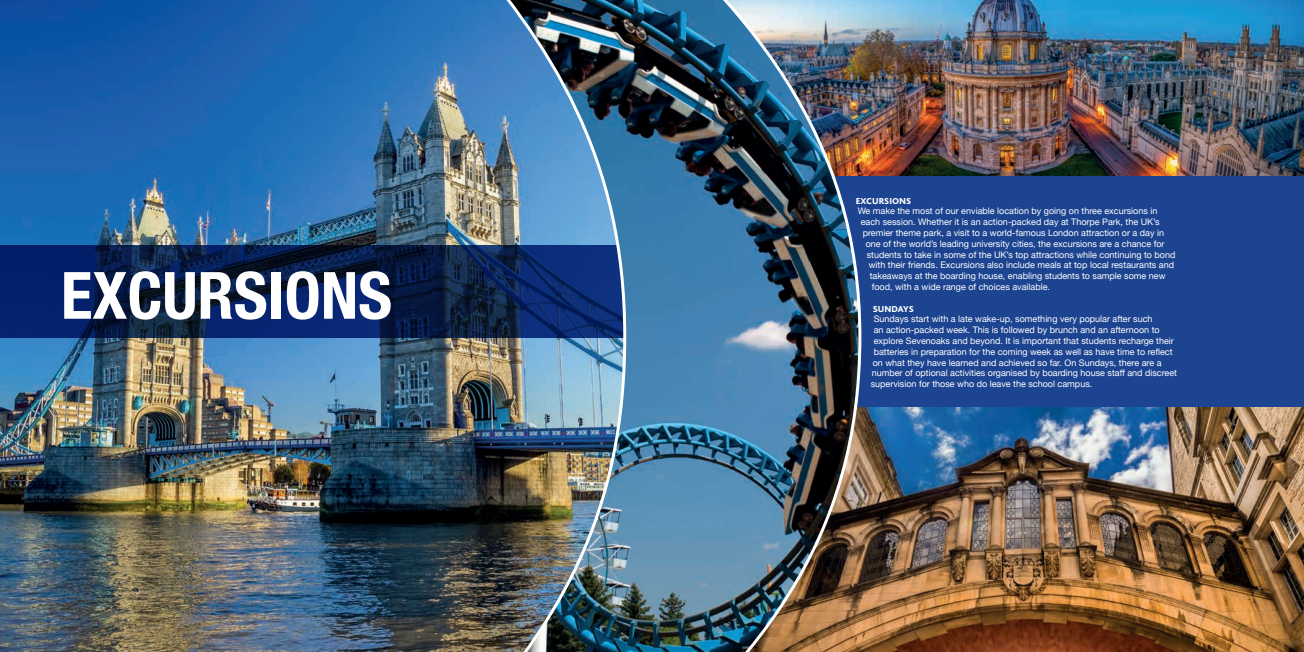
<style>
.page{position:relative;width:1304px;height:652px;background:#fff}
.page>*{position:absolute;margin:0;border:0;box-sizing:border-box;transform-origin:0 0}
.t1{font:700 condensed 65.2px "Helvetica Neue";color:#fff}
.t2{font:9px "Helvetica Neue";color:#fff}
.t3{font:800 9px "Bliss";color:#fff}
</style>
<div class="page">
<img style="left:863px;top:407px;width:441px;height:245px">
<img style="left:863px;top:0;width:441px;height:177px">
<div style="left:652px;top:177px;width:652px;height:230px;background:#1d4490"></div>
<img style="left:0;top:0;width:863px;height:652px">
<h1 class="t1" style="left:61px;top:256px;width:333px">EXCURSIONS</h1>
<p class="t3" style="left:856px;top:195px;width:57px">EXCURSIONS</p>
<p class="t2" style="left:858px;top:205px;width:301px">We make the most of our enviable location by going on three excursions in</p>
<p class="t2" style="left:861px;top:215px;width:300px">each session. Whether it is an action-packed day at Thorpe Park, the UK’s</p>
<p class="t2" style="left:863px;top:226px;width:303px">premier theme park, a visit to a world-famous London attraction or a day in</p>
<p class="t2" style="left:866px;top:237px;width:300px">one of the world’s leading university cities, the excursions are a chance for</p>
<p class="t2" style="left:867px;top:248px;width:310px">students to take in some of the UK’s top attractions while continuing to bond</p>
<p class="t2" style="left:869px;top:259px;width:307px">with their friends. Excursions also include meals at top local restaurants and</p>
<p class="t2" style="left:870px;top:269px;width:297px">takeaways at the boarding house, enabling students to sample some new</p>
<p class="t2" style="left:872px;top:280px;width:180px">food, with a wide range of choices available.</p>
<p class="t3" style="left:873px;top:303px;width:43px">SUNDAYS</p>
<p class="t2" style="left:874px;top:313px;width:280px">Sundays start with a late wake-up, something very popular after such</p>
<p class="t2" style="left:874px;top:323px;width:287px">an action-packed week. This is followed by brunch and an afternoon to</p>
<p class="t2" style="left:874px;top:334px;width:302px">explore Sevenoaks and beyond. It is important that students recharge their</p>
<p class="t2" style="left:874px;top:345px;width:300px">batteries in preparation for the coming week as well as have time to reflect</p>
<p class="t2" style="left:873px;top:356px;width:290px">on what they have learned and achieved so far. On Sundays, there are a</p>
<p class="t2" style="left:872px;top:367px;width:307px">number of optional activities organised by boarding house staff and discreet</p>
<p class="t2" style="left:871px;top:377px;width:223px">supervision for those who do leave the school campus.</p>
</div>
